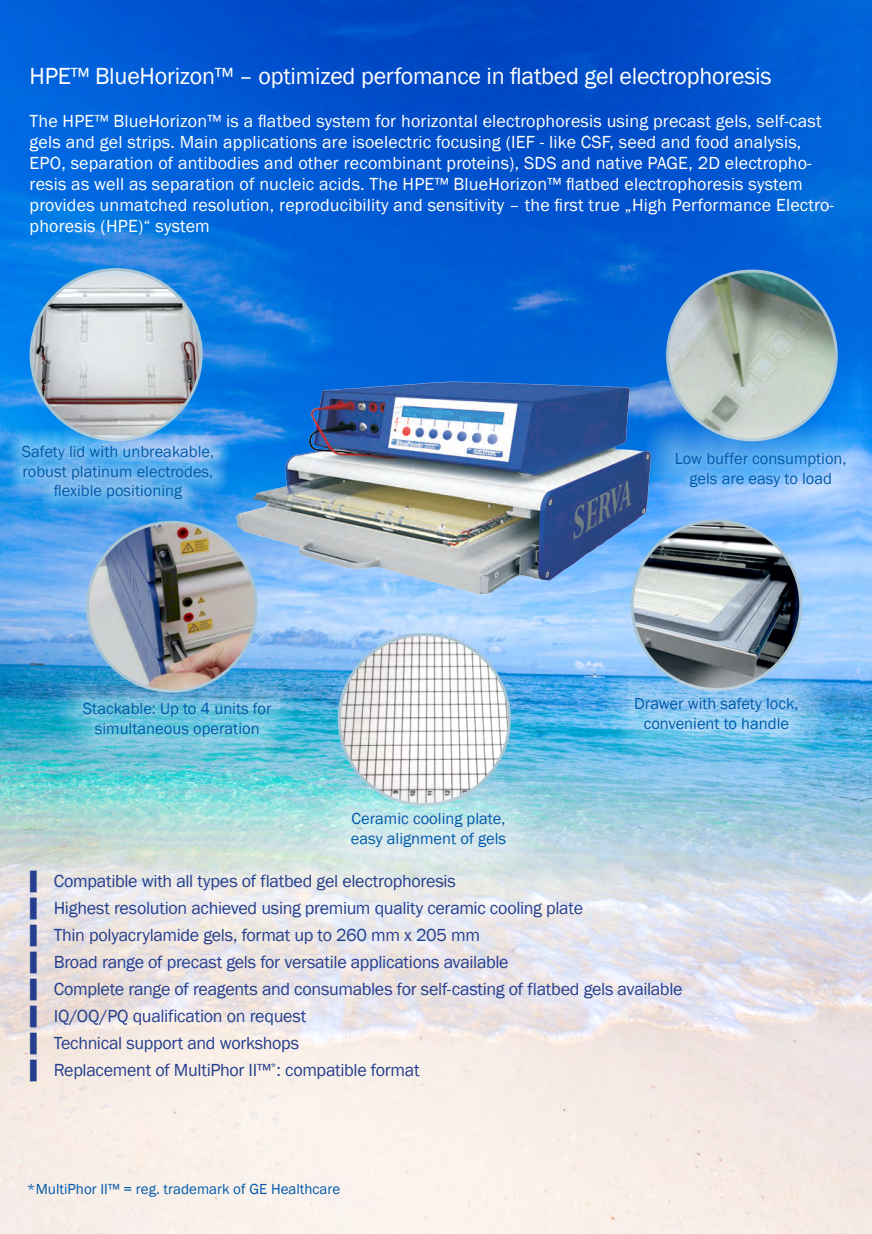
<style>
.page{position:relative;width:872px;height:1234px;background:#fff}
.page>*{position:absolute;margin:0;border:0;box-sizing:border-box;transform-origin:0 0}
.t1{font:24px "Franklin Gothic";letter-spacing:-.01em;color:#fff}
.t2{font:18px/21px "Franklin Gothic";letter-spacing:.01em;color:#fff}
.t3{font:18px "Franklin Gothic";letter-spacing:-.02em;color:#253f8e}
.t4{font:16.5px/19.8px "Franklin Gothic";color:#015aaa;text-align:center}
.t5{font:15px "Franklin Gothic";color:#015aaa}
</style>
<div class="page">
<img style="left:0;top:0;width:872px;height:1233px">
<img style="left:231px;top:368px;width:425px;height:251px">
<img style="left:667px;top:271px;width:169px;height:168px;border-radius:84px">
<img style="left:87px;top:522px;width:169px;height:169px;border-radius:84px">
<img style="left:31px;top:276px;width:170px;height:152px">
<img style="left:339px;top:634px;width:170px;height:170px;border-radius:85px">
<img style="left:632px;top:520px;width:168px;height:169px;border-radius:84px">
<div style="left:5px;top:428px;width:225px;height:87px;background:#fff;opacity:.82"></div>
<div style="left:57px;top:677px;width:240px;height:84px;background:#fff;opacity:.75"></div>
<div style="left:318px;top:779px;width:221px;height:101px;background:#fff;opacity:.75"></div>
<div style="left:642px;top:419px;width:230px;height:101px;background:#fff;opacity:.75"></div>
<div style="left:602px;top:663px;width:229px;height:99px;background:#fff;opacity:.75"></div>
<p class="t1" style="left:30px;top:61px;width:743px">HPE™ BlueHorizon™ – optimized perfomance in flatbed gel electrophoresis</p>
<p class="t2" style="left:30px;top:110px;width:806px">The HPE™ BlueHorizon™ is a flatbed system for horizontal electrophoresis using precast gels, self-cast gels and gel strips. Main applications are isoelectric focusing (IEF - like CSF, seed and food analysis, EPO, separation of antibodies and other recombinant proteins), SDS and native PAGE, 2D electropho&shy;resis as well as separation of nucleic acids. The HPE™ BlueHorizon™ flatbed electrophoresis system provides unmatched resolution, reproducibility and sensitivity – the first true „High Performance Electro&shy;phoresis (HPE)“ system</p>
<p class="t4" style="left:22px;top:441px;width:194px">Safety lid with unbreakable, robust platinum electrodes, flexible positioning</p>
<p class="t4" style="left:83px;top:698px;width:190px">Stackable: Up to 4 units for simultaneous operation</p>
<p class="t4" style="left:351px;top:809px;width:157px;text-align:left">Ceramic cooling plate, easy alignment of gels</p>
<p class="t4" style="left:675px;top:449px;width:173px">Low buffer consumption, gels are easy to load</p>
<p class="t4" style="left:634px;top:693px;width:166px">Drawer with safety lock, convenient to handle</p>
<p class="t3" style="left:24px;top:869px;width:433px">▐ Compatible with all types of flatbed gel electrophoresis</p>
<p class="t3" style="left:24px;top:896px;width:561px">▐ Highest resolution achieved using premium quality ceramic cooling plate</p>
<p class="t3" style="left:24px;top:923px;width:458px">▐ Thin polyacrylamide gels, format up to 260 mm x 205 mm</p>
<p class="t3" style="left:24px;top:950px;width:486px">▐ Broad range of precast gels for versatile applications available</p>
<p class="t3" style="left:24px;top:977px;width:660px">▐ Complete range of reagents and consumables for self-casting of flatbed gels available</p>
<p class="t3" style="left:24px;top:1004px;width:284px">▐ IQ/OQ/PQ qualification on request</p>
<p class="t3" style="left:24px;top:1031px;width:277px">▐ Technical support and workshops</p>
<p class="t3" style="left:24px;top:1058px;width:397px">▐ Replacement of MultiPhor II™<sup>*</sup>: compatible format</p>
<p class="t5" style="left:27px;top:1179px;width:315px">*MultiPhor II™ = reg. trademark of GE Healthcare</p>
</div>
